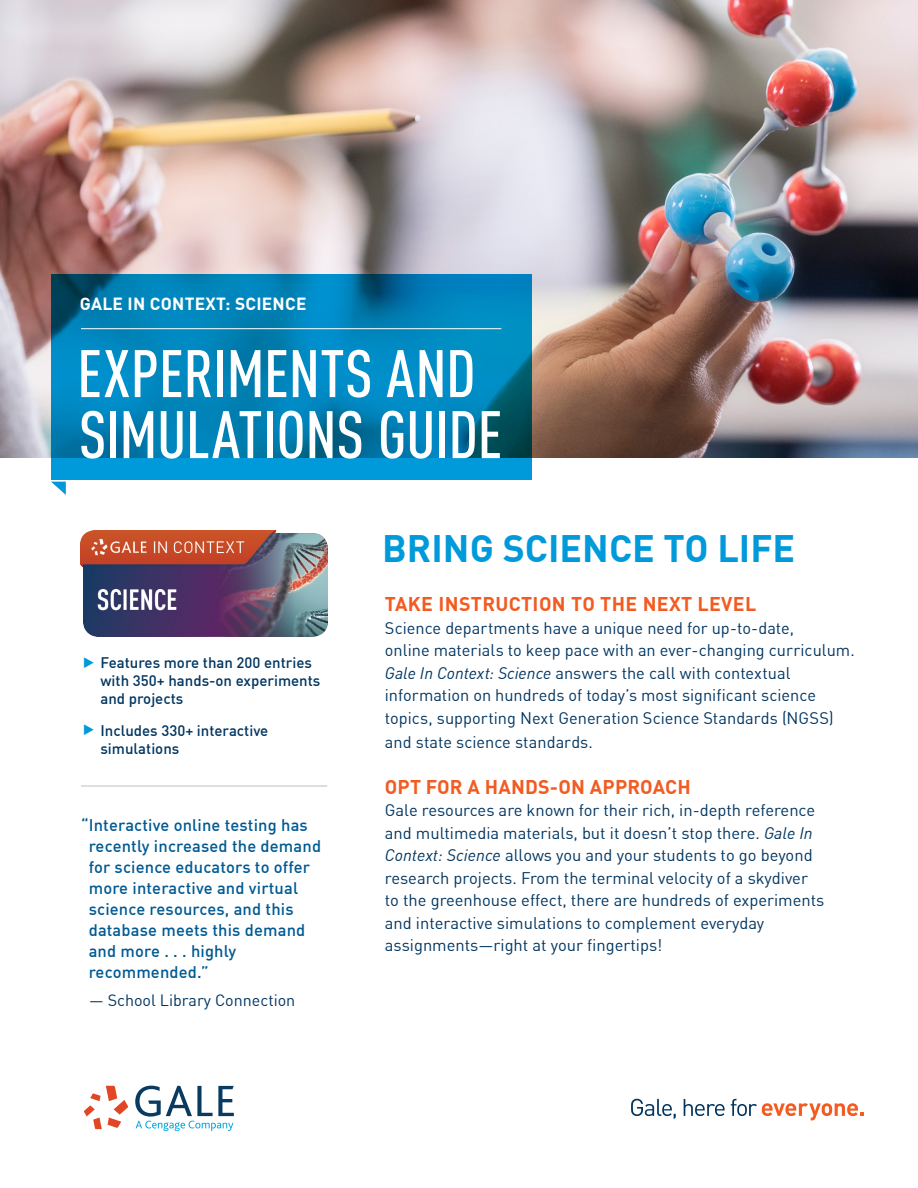
<style>
.page{position:relative;width:918px;height:1188px;background:#fff}
.page>*{position:absolute;margin:0;border:0;box-sizing:border-box;transform-origin:0 0}
.HEADLINE{font:500 condensed 66px "DIN Offc";letter-spacing:-.005em;color:#fff}
.t1{font:700 37.5px "DIN Offc";color:#009ada}
.feature_copy{font:700 19.5px "DIN Offc";letter-spacing:.015em;color:#f25b21}
.feature_copy-2{font:700 17.25px "DIN Offc";letter-spacing:.015em;color:#fff}
.feature_copy-3{font:16.5px/22.5px "DIN Offc";color:#003560}
.New_body_copy{font:500 16.5px/21px "DIN Offc";letter-spacing:.01em;color:#005a93}
.New_body_copy-2{font:16.05px "DIN Offc";color:#003560}
.feature_copy-4{font:500 15px/18px "DIN Offc";color:#003560}
.s1{font-style:italic}
</style>
<div class="page">
<img style="left:0;top:0;width:918px;height:458px">
<img style="left:80px;top:530px;width:248px;height:106px">
<hr style="left:81px;top:786px;width:246px;height:1px;background:#bcbdc0">
<svg style="left:84px;top:1086px;width:44px;height:43px"></svg>
<svg style="left:135px;top:1086px;width:99px;height:45px"></svg>
<svg style="left:631px;top:1099px;width:45px;height:20px"></svg>
<svg style="left:684px;top:1099px;width:41px;height:17px"></svg>
<svg style="left:731px;top:1099px;width:133px;height:21px"></svg>
<svg style="left:51px;top:274px;width:480px;height:206px;background:#0081b6"></svg>
<svg style="left:51px;top:482px;width:15px;height:13px"></svg>
<hr style="left:81px;top:328px;width:420px;height:1px;background:#fff">
<p class="feature_copy-2" style="left:80px;top:292px;width:228px">GALE IN CONTEXT: SCIENCE</p>
<p class="HEADLINE" style="left:77px;top:335px;width:400px">EXPERIMENTS AND</p>
<p class="HEADLINE" style="left:79px;top:396px;width:425px">SIMULATIONS GUIDE</p>
<p class="feature_copy-4" style="left:100px;top:654px;width:221px">Features more than 200 entries with 350+ hands-on experiments and projects</p>
<p class="feature_copy-4" style="left:100px;top:721px;width:169px">Includes 330+ interactive simulations</p>
<p class="New_body_copy" style="left:89px;top:815px;width:234px;text-indent:-8px">“Interactive online testing has recently increased the demand for science educators to offer more interactive and virtual science resources, and this database meets this demand and more . . . highly recommended.”</p>
<p class="New_body_copy-2" style="left:89px;top:990px;width:208px">— School Library Connection</p>
<p class="t1" style="left:382px;top:524px;width:414px">BRING SCIENCE TO LIFE</p>
<p class="feature_copy" style="left:385px;top:591px;width:373px">TAKE INSTRUCTION TO THE NEXT LEVEL</p>
<p class="feature_copy-3" style="left:385px;top:617px;width:471px">Science departments have a unique need for up-to-date,<br>online materials to keep pace with an ever-changing curriculum.<br><span class="s1">Gale In Context: Science</span> answers the call with contextual information on hundreds of today’s most significant science topics, supporting Next Generation Science Standards (NGSS)</p>
<p class="feature_copy-3" style="left:385px;top:731px;width:210px">and state science standards.</p>
<p class="feature_copy" style="left:385px;top:774px;width:307px">OPT FOR A HANDS-ON APPROACH</p>
<p class="feature_copy-3" style="left:385px;top:799px;width:441px">Gale resources are known for their rich, in-depth reference and multimedia materials, but it doesn’t stop there. <span class="s1">Gale In Context: Science</span> allows you and your students to go beyond research projects. From the terminal velocity of a skydiver to the greenhouse effect, there are hundreds of experiments and interactive simulations to complement everyday assignments—right at your fingertips!</p>
</div>
